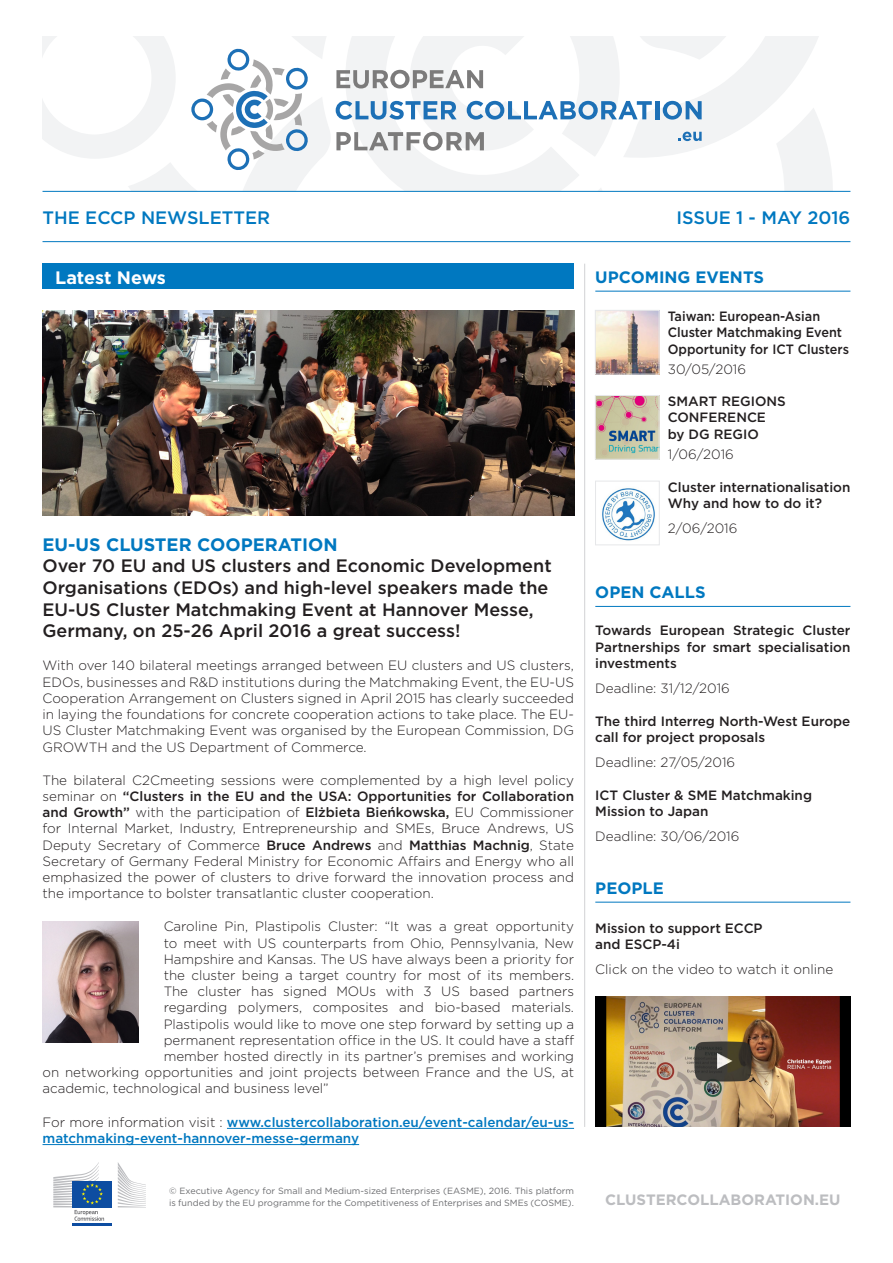
<style>
.page{position:relative;width:893px;height:1263px;background:#fff}
.page>*{position:absolute;margin:0;border:0;box-sizing:border-box;transform-origin:0 0}
.Title_Article{font:500 18px/21.6px "Gotham";color:#231f20}
.t1{font:500 18px "Gotham";color:#0078c0}
.t2{font:700 18px "Gotham";letter-spacing:-.005em;color:#fff}
.Section_Title_positi{font:700 16.5px "Gotham";color:#0078c0}
.t3{font:700 15px "Gotham";color:#bcbdc0}
.Body{font:300 13.5px/16.2px "Gotham";color:#231f20;text-align:justify}
.t4{font:500 13.5px/16.2px "Gotham";color:#231f20}
.Body-2{font:500 13.5px/16.2px "Gotham";color:#0078c0}
.t5{font:500 13.5px/16.2px "Gotham";color:#231f20;scale:.94 1}
.t6{font:9px/12px "Gotham";color:#6c6d70}
.s1{font-weight:700;color:#0078c0}
.s2{font-weight:500}
.s3{font-weight:300;color:#231f20}
</style>
<div class="page">
<svg style="left:652px;top:160px;width:182px;height:31px"></svg>
<svg style="left:652px;top:36px;width:178px;height:124px"></svg>
<hr style="left:655px;top:101px;width:4px;height:18px;background:#1d70b6">
<svg style="left:663px;top:101px;width:39px;height:19px"></svg>
<svg style="left:43px;top:36px;width:609px;height:155px"></svg>
<svg style="left:678px;top:132px;width:24px;height:9px"></svg>
<div style="left:43px;top:264px;width:531px;height:25px;background:#0078c0"></div>
<hr style="left:595px;top:606px;width:255px;height:1px;background:#0078c0">
<hr style="left:595px;top:902px;width:255px;height:1px;background:#0078c0">
<img style="left:595px;top:996px;width:255px;height:131px">
<hr style="left:584px;top:264px;width:1px;height:863px;background:#d1d2d4">
<div style="left:72px;top:1181px;width:40px;height:26px;background:#0d4da1"></div>
<hr style="left:72px;top:1224px;width:40px;height:2px;background:#0d4da1">
<svg style="left:118px;top:1162px;width:28px;height:45px"></svg>
<svg style="left:53px;top:1162px;width:51px;height:59px"></svg>
<hr style="left:43px;top:191px;width:807px;height:1px;background:#0078c0">
<hr style="left:43px;top:241px;width:807px;height:1px;background:#0078c0">
<hr style="left:227px;top:1128px;width:347px;height:1px;background:#0078c0">
<hr style="left:43px;top:1144px;width:316px;height:1px;background:#0078c0">
<img style="left:43px;top:310px;width:531px;height:205px">
<img style="left:43px;top:922px;width:95px;height:121px">
<hr style="left:595px;top:291px;width:255px;height:1px;background:#0078c0">
<img style="left:597px;top:312px;width:60px;height:60px">
<div style="left:595px;top:310px;width:64px;height:64px;border:1px solid #e6e7e9"></div>
<img style="left:597px;top:397px;width:60px;height:60px">
<div style="left:595px;top:395px;width:64px;height:64px;border:1px solid #e6e7e9"></div>
<img style="left:602px;top:488px;width:53px;height:53px">
<div style="left:595px;top:481px;width:64px;height:64px;border:1px solid #e6e7e9"></div>
<p class="t1" style="left:43px;top:206px;width:229px">THE ECCP NEWSLETTER</p>
<p class="t1" style="left:676px;top:206px;width:175px">ISSUE 1 - MAY 2016</p>
<p class="t2" style="left:55px;top:265px;width:112px">Latest News</p>
<p class="Title_Article" style="left:43px;top:533px;width:511px"><span class="s1">EU-US CLUSTER COOPERATION<br></span>Over 70 EU and US clusters and Economic Development Organisations (EDOs) and high-level speakers made the EU-US Cluster Matchmaking Event at Hannover Messe, Germany, on 25-26 April 2016 a great success!</p>
<p class="Body" style="left:43px;top:657px;width:533px">With over 140 bilateral meetings arranged between EU clusters and US clusters, EDOs, businesses and R&amp;D institutions during the Matchmaking Event, the EU-US Cooperation Arrangement on Clusters signed in April 2015 has clearly succeeded in laying the foundations for concrete cooperation actions to take place. The EU-US Cluster Matchmaking Event was organised by the European Commission, DG GROWTH and the US Department of Commerce.</p>
<p class="Body" style="left:43px;top:771px;width:533px">The bilateral C2Cmeeting sessions were complemented by a high level policy seminar on <span class="s2">“Clusters in the EU and the USA: Opportunities for Collaboration and Growth”</span> with the participation of <span class="s2">Elżbieta Bieńkowska,</span> EU Commissioner for Internal Market, Industry, Entrepreneurship and SMEs, Bruce Andrews, US Deputy Secretary of Commerce <span class="s2">Bruce Andrews</span> and <span class="s2">Matthias Machnig</span>, State Secretary of Germany Federal Ministry for Economic Affairs and Energy who all emphasized the power of clusters to drive forward the innovation process and the importance to bolster transatlantic cluster cooperation.</p>
<p class="Body" style="left:164px;top:918px;width:412px">Caroline Pin, Plastipolis Cluster: “It was a great opportunity</p>
<p class="Body" style="left:164px;top:934px;width:412px">to meet with US counterparts from Ohio, Pennsylvania, New</p>
<p class="Body" style="left:164px;top:950px;width:412px">Hampshire and Kansas. The US have always been a priority for</p>
<p class="Body" style="left:164px;top:967px;width:412px">the cluster being a target country for most of its members.</p>
<p class="Body" style="left:164px;top:983px;width:412px">The cluster has signed MOUs with 3 US based partners</p>
<p class="Body" style="left:164px;top:999px;width:412px">regarding polymers, composites and bio-based materials.</p>
<p class="Body" style="left:164px;top:1015px;width:412px">Plastipolis would like to move one step forward by setting up a</p>
<p class="Body" style="left:164px;top:1031px;width:412px">permanent representation office in the US. It could have a staff</p>
<p class="Body" style="left:164px;top:1048px;width:412px">member hosted directly in its partner’s premises and working</p>
<p class="Body" style="left:43px;top:1064px;width:533px">on networking opportunities and joint projects between France and the US, at</p>
<p class="Body" style="left:43px;top:1080px;width:288px">academic, technological and business level”</p>
<p class="Body-2" style="left:43px;top:1113px;width:533px"><span class="s3">For more information visit :</span> www.clustercollaboration.eu/event-calendar/eu-us&shy;matchmaking-event-hannover-messe-germany</p>
<p class="Section_Title_positi" style="left:595px;top:266px;width:170px">UPCOMING EVENTS</p>
<p class="t5" style="left:668px;top:308px;width:194px">Taiwan: European-Asian<br>Cluster Matchmaking Event<br>Opportunity for ICT Clusters</p>
<p class="Body" style="left:668px;top:361px;width:80px">30/05/2016</p>
<p class="t4" style="left:668px;top:393px;width:119px">SMART REGIONS<br>CONFERENCE by DG REGIO</p>
<p class="Body" style="left:668px;top:446px;width:68px">1/06/2016</p>
<p class="t4" style="left:668px;top:479px;width:184px">Cluster internationalisation<br>Why and how to do it?</p>
<p class="Body" style="left:668px;top:519px;width:71px">2/06/2016</p>
<p class="Section_Title_positi" style="left:595px;top:581px;width:112px">OPEN CALLS</p>
<p class="t4" style="left:595px;top:622px;width:257px;text-align:justify">Towards European Strategic Cluster Partnerships for smart specialisation investments</p>
<p class="Body" style="left:595px;top:679px;width:136px">Deadline: 31/12/2016</p>
<p class="t4" style="left:595px;top:713px;width:257px">The third Interreg North-West Europe call for project proposals</p>
<p class="Body" style="left:595px;top:753px;width:141px">Deadline: 27/05/2016</p>
<p class="t4" style="left:595px;top:787px;width:218px">ICT Cluster &amp; SME Matchmaking<br>Mission to Japan</p>
<p class="Body" style="left:595px;top:827px;width:146px">Deadline: 30/06/2016</p>
<p class="Section_Title_positi" style="left:595px;top:877px;width:70px">PEOPLE</p>
<p class="t4" style="left:595px;top:920px;width:169px">Mission to support ECCP and ESCP-4i</p>
<p class="Body" style="left:595px;top:961px;width:240px">Click on the video to watch it online</p>
<p class="t6" style="left:169px;top:1184px;width:406px">© Executive Agency for Small and Medium-sized Enterprises (EASME), 2016. This platform is funded by the EU programme for the Competitiveness of Enterprises and SMEs (COSME).</p>
<p class="t3" style="left:605px;top:1189px;width:237px">CLUSTERCOLLABORATION.EU</p>
</div>
